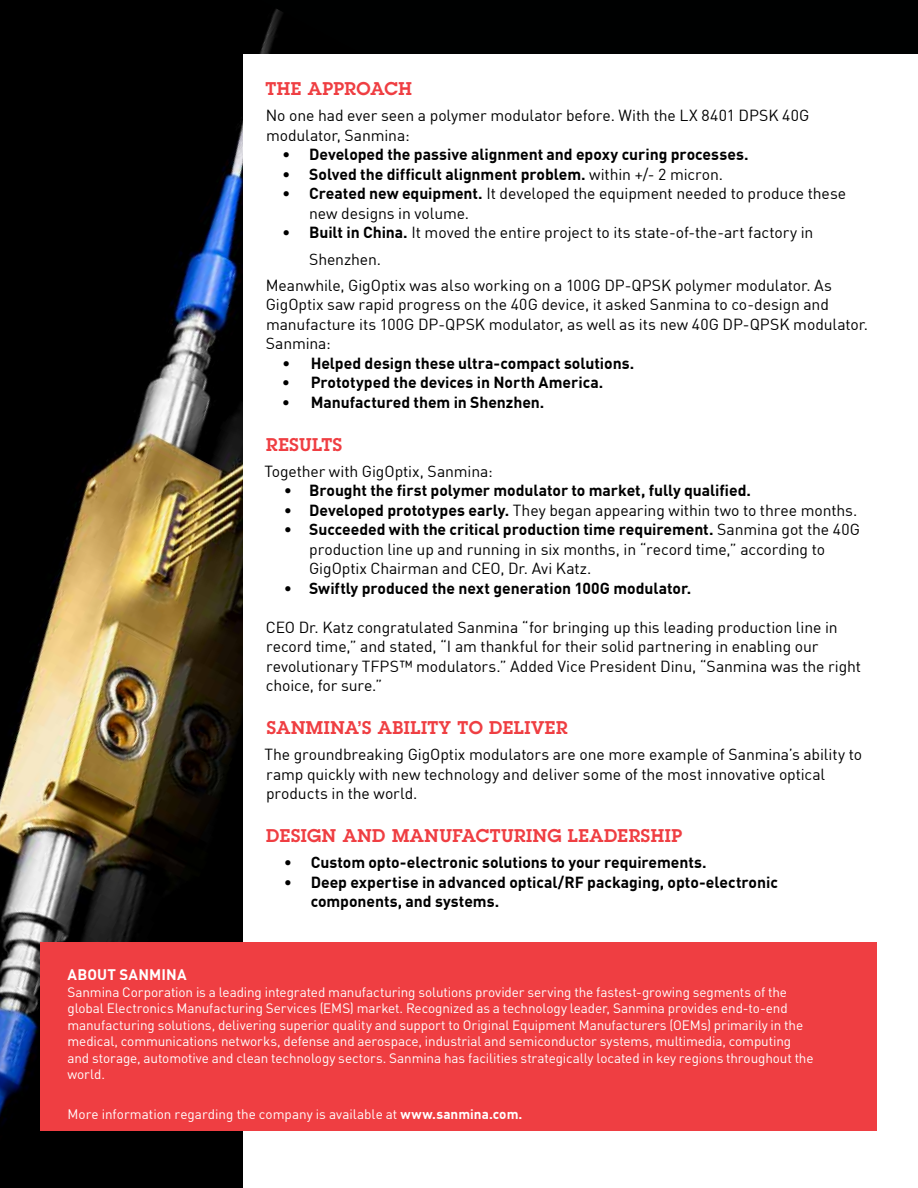
<style>
.page{position:relative;width:918px;height:1188px;background:#fff}
.page>*{position:absolute;margin:0;border:0;box-sizing:border-box;transform-origin:0 0}
.t1{font:600 18px "Lubalin Graph";letter-spacing:.025em;color:#ef3e42}
.t2{font:15.75px/19.5px "DIN Offc";letter-spacing:-.005em;color:#000}
.t3{font:700 15.75px/19.5px "DIN Offc";letter-spacing:-.005em;color:#000}
.t4{font:700 15px "DIN Offc";letter-spacing:.015em;color:#fff}
.t5{font:13.5px/16.5px "DIN";letter-spacing:-.01em;color:#fff}
.t6{font:13.5px "DIN Offc";color:#fff}
.s1{font-weight:400}
.s2{font-weight:700}
</style>
<div class="page">
<img style="left:0;top:0;width:858px;height:1188px">
<div style="left:243px;top:54px;width:674px;height:1134px;background:#fff"></div>
<div style="left:40px;top:942px;width:838px;height:189px;background:#ef3e42"></div>
<p class="t1" style="left:266px;top:77px;width:148px">THE APPROACH</p>
<p class="t2" style="left:266px;top:106px;width:545px">No one had ever seen a polymer modulator before. With the LX 8401 DPSK 40G modulator, Sanmina:</p>
<p class="t3" style="left:282px;top:144px;width:468px"><span class="s1">•</span> Developed the passive alignment and epoxy curing processes.</p>
<p class="t3" style="left:282px;top:164px;width:443px"><span class="s1">•</span> Solved the difficult alignment problem. <span class="s1">within +/- 2 micron.</span></p>
<p class="t2" style="left:309px;top:184px;width:539px;text-indent:-27px">• <span class="s2">Created new equipment.</span> It developed the equipment needed to produce these new designs in volume.</p>
<p class="t2" style="left:282px;top:223px;width:533px">• <span class="s2">Built in China.</span> It moved the entire project to its state-of-the-art factory in</p>
<p class="t2" style="left:309px;top:249px;width:74px">Shenzhen.</p>
<p class="t2" style="left:266px;top:275px;width:568px">Meanwhile, GigOptix was also working on a 100G DP-QPSK polymer modulator. As</p>
<p class="t2" style="left:266px;top:295px;width:604px">GigOptix saw rapid progress on the 40G device, it asked Sanmina to co-design and manufacture its 100G DP-QPSK modulator, as well as its new 40G DP-QPSK modulator.<br>Sanmina:</p>
<p class="t3" style="left:282px;top:353px;width:354px"><span class="s1">•</span> Helped design these ultra-compact solutions.</p>
<p class="t3" style="left:282px;top:372px;width:323px">• Prototyped the devices in North America.</p>
<p class="t3" style="left:282px;top:392px;width:264px">• Manufactured them in Shenzhen.</p>
<p class="t1" style="left:266px;top:432px;width:76px">RESULTS</p>
<p class="t2" style="left:264px;top:461px;width:230px">Together with GigOptix, Sanmina:</p>
<p class="t3" style="left:284px;top:480px;width:469px"><span class="s1">•</span> Brought the first polymer modulator to market, fully qualified.</p>
<p class="t2" style="left:284px;top:500px;width:575px">• <span class="s2">Developed prototypes early.</span> They began appearing within two to three months.</p>
<p class="t2" style="left:309px;top:520px;width:552px;text-indent:-25px">• <span class="s2">Succeeded with the critical production time requirement.</span> Sanmina got the 40G production line up and running in six months, in “record time,” according to<br>GigOptix Chairman and CEO, Dr. Avi Katz.</p>
<p class="t3" style="left:284px;top:578px;width:409px"><span class="s1">•</span> Swiftly produced the next generation 100G modulator.</p>
<p class="t2" style="left:266px;top:617px;width:597px">CEO Dr. Katz congratulated Sanmina “for bringing up this leading production line in record time,” and stated, “I am thankful for their solid partnering in enabling our revolutionary TFPS™ modulators.” Added Vice President Dinu, “Sanmina was the right choice, for sure.”</p>
<p class="t1" style="left:267px;top:716px;width:302px">SANMINA’S ABILITY TO DELIVER</p>
<p class="t2" style="left:264px;top:745px;width:599px">The groundbreaking GigOptix modulators are one more example of Sanmina’s ability to ramp quickly with new technology and deliver some of the most innovative optical products in the world.</p>
<p class="t1" style="left:266px;top:824px;width:417px">DESIGN AND MANUFACTURING LEADERSHIP</p>
<p class="t3" style="left:284px;top:852px;width:425px"><span class="s1">•</span> Custom opto-electronic solutions to your requirements.</p>
<p class="t3" style="left:311px;top:872px;width:469px;text-indent:-27px"><span class="s1">•</span> Deep expertise in advanced optical/RF packaging, opto-electronic components, and systems.</p>
<p class="t4" style="left:68px;top:965px;width:73px">About Sanm</p>
<p class="t4" style="left:161px;top:965px;width:16px">ina</p>
<p class="t5" style="left:68px;top:984px;width:748px">Sanmina Corporation is a leading integrated manufacturing solutions provider serving the fastest-growing segments of the global Electronics Manufacturing Services (EMS) market. Recognized as a technology leader, Sanmina provides end-to-end manufacturing solutions, delivering superior quality and support to Original Equipment Manufacturers (OEMs) primarily in the medical, communications networks, defense and aerospace, industrial and semiconductor systems, multimedia, computing and storage, automotive and clean technology sectors. Sanmina has facilities strategically located in key regions throughout the world.</p>
<p class="t6" style="left:68px;top:1106px;width:456px">More information regarding the company is available at <span class="s2">www.sanmina.com.</span></p>
</div>
